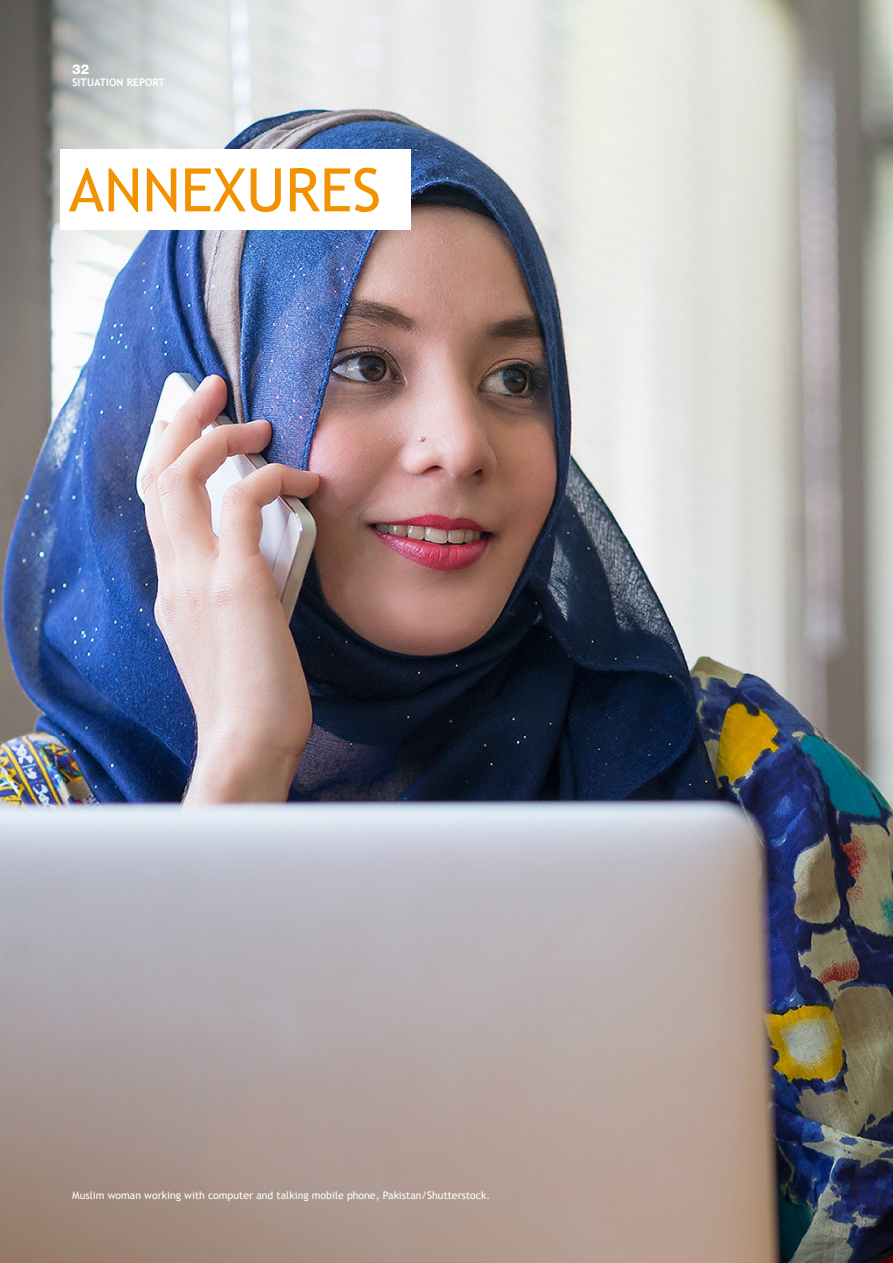
<style>
.page{position:relative;width:893px;height:1263px;background:#fff}
.page>*{position:absolute;margin:0;border:0;box-sizing:border-box;transform-origin:0 0}
.t1{font:60px "Trebuchet MS";color:#f39200}
.t2{font:800 13.5px "Helvetica Neue";color:#fff}
.t3{font:10.5px "Trebuchet MS";color:#fff}
.t4{font:700 10.5px "Trebuchet MS";color:#fff}
</style>
<div class="page">
<img style="left:0;top:0;width:893px;height:1263px">
<img style="left:0;top:0;width:242px;height:651px">
<div style="left:60px;top:149px;width:350px;height:81px;background:#fff"></div>
<p class="t2" style="left:72px;top:61px;width:19px">32</p>
<p class="t4" style="left:72px;top:76px;width:94px">SITUATION REPORT</p>
<h1 class="t1" style="left:69px;top:155px;width:314px">ANNEXURES</h1>
<p class="t3" style="left:72px;top:1189px;width:419px">Muslim woman working with computer and talking mobile phone, Pakistan/Shutterstock.</p>
</div>
